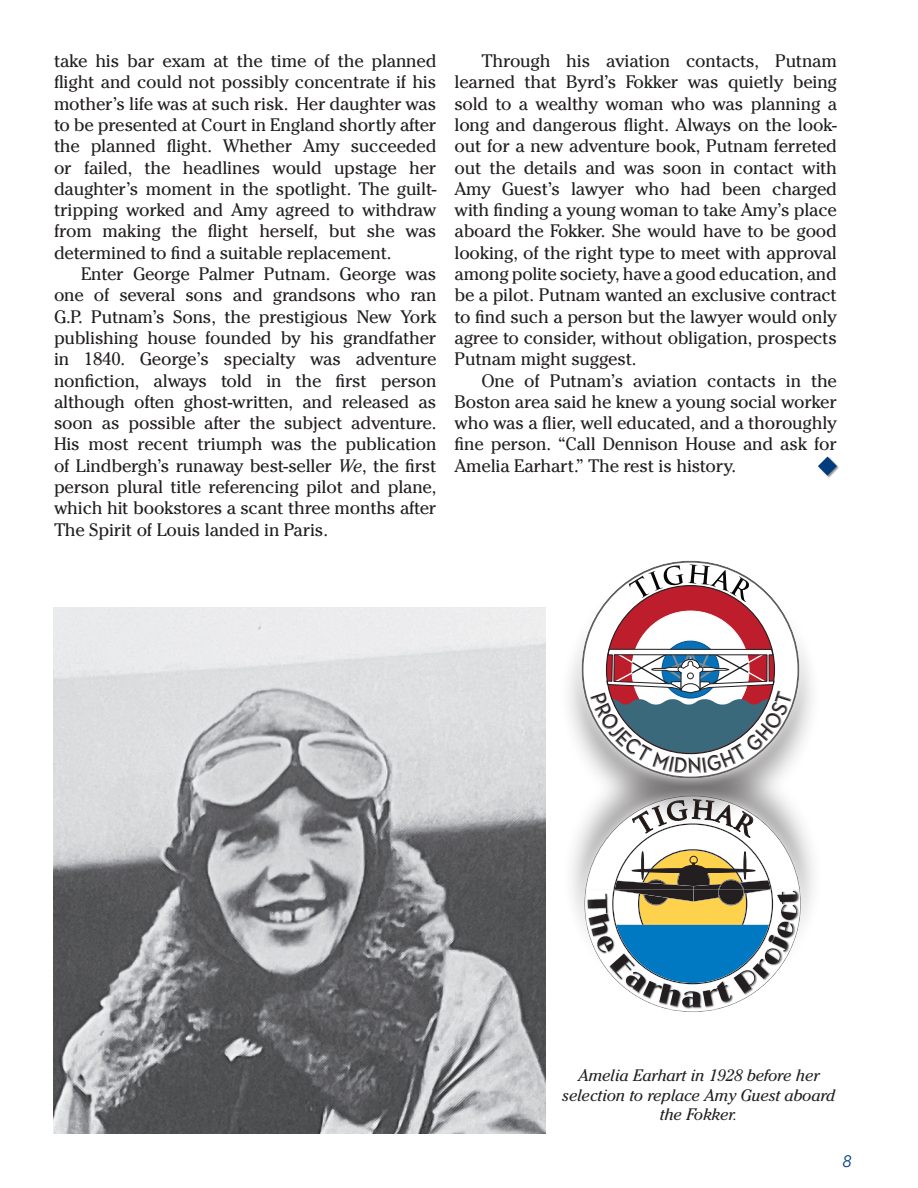
<style>
.page{position:relative;width:918px;height:1188px;background:#fff}
.page>*{position:absolute;margin:0;border:0;box-sizing:border-box;transform-origin:0 0}
.body{font:18px/21.3px "Cheltenham Pro";letter-spacing:-.01em;color:#231f20;text-align:justify}
.t1{font:italic 16.5px/19.5px "Cheltenham Pro";letter-spacing:-.01em;color:#231f20;text-align:center}
.t2{font:italic 16.5px "Avenir Next";color:#013d7d}
.s1{font-style:italic}
</style>
<div class="page">
<img style="left:54px;top:607px;width:492px;height:527px">
<div style="left:575px;top:786px;width:236px;height:236px;background:#fff;opacity:.75"></div>
<div style="left:579px;top:791px;width:225px;height:225px;background:#fff;opacity:.75"></div>
<div style="left:559px;top:565px;width:263px;height:263px;background:#231f20;opacity:.4"></div>
<div style="left:572px;top:551px;width:237px;height:237px;background:#fff;opacity:.75"></div>
<div style="left:579px;top:559px;width:225px;height:225px;background:#fff;opacity:.75"></div>
<div style="left:818px;top:456px;width:21px;height:22px;background:#231f20;opacity:.5"></div>
<svg style="left:818px;top:456px;width:20px;height:21px"></svg>
<svg style="left:591px;top:649px;width:202px;height:125px"></svg>
<p class="body" style="left:54px;top:50px;width:384px">take his bar exam at the time of the planned flight and could not possibly concentrate if his mother’s life was at such risk. Her daughter was to be presented at Court in England shortly after the planned flight. Whether Amy succeeded or failed, the headlines would upstage her daughter’s moment in the spotlight. The guilt&shy;tripping worked and Amy agreed to withdraw from making the flight herself, but she was determined to find a suitable replacement.</p>
<p class="body" style="left:54px;top:263px;width:384px;text-indent:27px">Enter George Palmer Putnam. George was one of several sons and grandsons who ran G.P. Putnam’s Sons, the prestigious New York publishing house founded by his grandfather in 1840. George’s specialty was adventure nonfiction, always told in the first person although often ghost-written, and released as soon as possible after the subject adventure.<br>His most recent triumph was the publication of Lindbergh’s runaway best-seller <span class="s1">We</span>, the first person plural title referencing pilot and plane, which hit bookstores a scant three months after The Spirit of Louis landed in Paris.</p>
<p class="body" style="left:454px;top:50px;width:384px;text-indent:27px">Through his aviation contacts, Putnam learned that Byrd’s Fokker was quietly being sold to a wealthy woman who was planning a long and dangerous flight. Always on the look&shy;out for a new adventure book, Putnam ferreted out the details and was soon in contact with Amy Guest’s lawyer who had been charged with finding a young woman to take Amy’s place aboard the Fokker. She would have to be good looking, of the right type to meet with approval among polite society, have a good education, and be a pilot. Putnam wanted an exclusive contract to find such a person but the lawyer would only agree to consider, without obligation, prospects Putnam might suggest.</p>
<p class="body" style="left:454px;top:369px;width:384px;text-indent:27px">One of Putnam’s aviation contacts in the Boston area said he knew a young social worker who was a flier, well educated, and a thoroughly fine person. “Call Dennison House and ask for Amelia Earhart.” The rest is history.</p>
<p class="t1" style="left:562px;top:1066px;width:274px">Amelia Earhart in 1928 before her selection to replace Amy Guest aboard the Fokker.</p>
<p class="t2" style="left:842px;top:1148px;width:11px">8</p>
</div>
